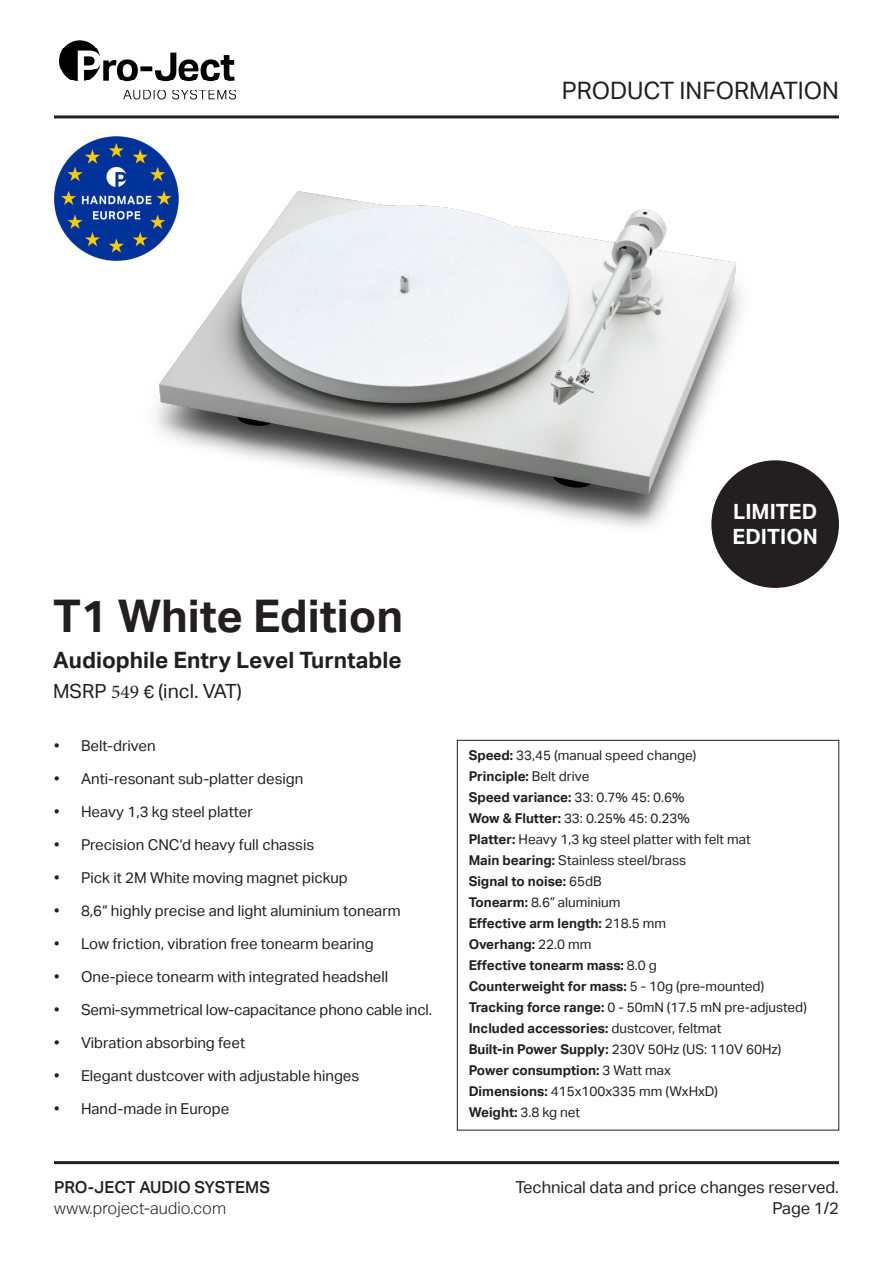
<style>
.page{position:relative;width:893px;height:1263px;background:#fff}
.page>*{position:absolute;margin:0;border:0;box-sizing:border-box;transform-origin:0 0}
.t1{font:700 45px "Aktiv Grotesk Trial";color:#231f20}
.t2{font:24px "Aktiv Grotesk Trial";color:#231f20}
.t3{font:700 22.5px "Aktiv Grotesk Trial";color:#231f20}
.t4{font:700 21px/25.2px "Aktiv Grotesk Trial";color:#fff}
.t5{font:19.5px "Aktiv Grotesk Trial";color:#231f20}
.t6{font:16.5px/21px "Aktiv Grotesk Trial";color:#231f20;text-align:right}
.t7{font:300 16.5px "Aktiv Grotesk Trial";color:#231f20}
.t8{font:500 16.5px "Aktiv Grotesk Trial";color:#231f20}
.t9{font:15px "Aktiv Grotesk Trial";color:#231f20}
.t10{font:700 13.5px/21px "Aktiv Grotesk Trial";color:#231f20}
.t11{font:13.5px "Aktiv Grotesk Trial";color:#231f20}
.s1{font-family:"Minion Pro"}
.s2{font-size:18px}
.s3{font-weight:700}
.s4{font-weight:400}
</style>
<div class="page">
<img style="left:59px;top:40px;width:178px;height:59px">
<hr style="left:54px;top:115px;width:785px;height:3px;background:#231f20">
<hr style="left:54px;top:1161px;width:785px;height:3px;background:#231f20">
<div style="left:457px;top:740px;width:382px;height:390px;border:1px solid #231f20"></div>
<img style="left:156px;top:191px;width:601px;height:337px">
<div style="left:712px;top:461px;width:126px;height:126px;background:#231f20;border-radius:50%"></div>
<img style="left:54px;top:136px;width:125px;height:125px">
<h2 class="t2" style="left:562px;top:77px;width:279px">PRODUCT INFORMATION</h2>
<p class="t1" style="left:53px;top:590px;width:351px">T1 White Edition</p>
<p class="t3" style="left:53px;top:647px;width:350px">Audiophile Entry Level Turntable</p>
<p class="t5" style="left:53px;top:680px;width:190px">MSRP <span class="s1">549</span> <span class="s2">€</span> (incl. VAT)</p>
<p class="t9" style="left:54px;top:737px;width:103px">• Belt-driven</p>
<p class="t9" style="left:54px;top:770px;width:251px">• Anti-resonant sub-platter design</p>
<p class="t9" style="left:54px;top:803px;width:200px">• Heavy 1,3 kg steel platter</p>
<p class="t9" style="left:54px;top:836px;width:262px">• Precision CNC‘d heavy full chassis</p>
<p class="t9" style="left:54px;top:869px;width:295px">• Pick it 2M White moving magnet pickup</p>
<p class="t9" style="left:54px;top:902px;width:348px">• 8,6“ highly precise and light aluminium tonearm</p>
<p class="t9" style="left:54px;top:935px;width:321px">• Low friction, vibration free tonearm bearing</p>
<p class="t9" style="left:54px;top:968px;width:336px">• One-piece tonearm with integrated headshell</p>
<p class="t9" style="left:54px;top:1001px;width:380px">• Semi-symmetrical low-capacitance phono cable incl.</p>
<p class="t9" style="left:54px;top:1034px;width:193px">• Vibration absorbing feet</p>
<p class="t9" style="left:54px;top:1067px;width:307px">• Elegant dustcover with adjustable hinges</p>
<p class="t9" style="left:54px;top:1100px;width:177px">• Hand-made in Europe</p>
<p class="t8" style="left:54px;top:1178px;width:217px">PRO-JECT AUDIO SYSTEMS</p>
<p class="t7" style="left:54px;top:1199px;width:174px">www.project-audio.com</p>
<p class="t4" style="left:733px;top:499px;width:87px">LIMITED<br>EDITION</p>
<p class="t11" style="left:469px;top:748px;width:229px"><span class="s3">Speed:</span> 33,45 (manual speed change)</p>
<p class="t10" style="left:469px;top:766px;width:122px">Principle: <span class="s4">Belt drive</span></p>
<p class="t10" style="left:469px;top:787px;width:217px">Speed variance: <span class="s4">33: 0.7% 45: 0.6%</span></p>
<p class="t11" style="left:469px;top:811px;width:223px"><span class="s3">Wow &amp; Flutter:</span> 33: 0.25% 45: 0.23%</p>
<p class="t11" style="left:469px;top:832px;width:284px"><span class="s3">Platter:</span> Heavy 1,3 kg steel platter with felt mat</p>
<p class="t11" style="left:469px;top:853px;width:219px"><span class="s3">Main bearing:</span> Stainless steel/brass</p>
<p class="t10" style="left:469px;top:871px;width:135px">Signal to noise: <span class="s4">65dB</span></p>
<p class="t11" style="left:469px;top:895px;width:153px"><span class="s3">Tonearm:</span> 8.6” aluminium</p>
<p class="t10" style="left:469px;top:913px;width:199px">Effective arm length: <span class="s4">218.5 mm</span></p>
<p class="t10" style="left:469px;top:934px;width:124px">Overhang: <span class="s4">22.0 mm</span></p>
<p class="t10" style="left:469px;top:955px;width:190px">Effective tonearm mass: <span class="s4">8.0 g</span></p>
<p class="t10" style="left:469px;top:976px;width:297px">Counterweight for mass: <span class="s4">5 - 10g (pre-mounted)</span></p>
<p class="t11" style="left:469px;top:1000px;width:340px"><span class="s3">Tracking force range:</span> 0 - 50mN (17.5 mN pre-adjusted)</p>
<p class="t10" style="left:469px;top:1018px;width:254px">Included accessories: <span class="s4">dustcover, feltmat</span></p>
<p class="t10" style="left:469px;top:1039px;width:314px">Built-in Power Supply: <span class="s4">230V 50Hz (US: 110V 60Hz)<br></span>Power consumption: <span class="s4">3 Watt max</span></p>
<p class="t11" style="left:469px;top:1084px;width:251px"><span class="s3">Dimensions:</span> 415x100x335 mm (WxHxD)</p>
<p class="t11" style="left:469px;top:1105px;width:113px"><span class="s3">Weight:</span> 3.8 kg net</p>
<p class="t6" style="left:515px;top:1177px;width:325px">Technical data and price changes reserved.<br>Page 1/2</p>
</div>
